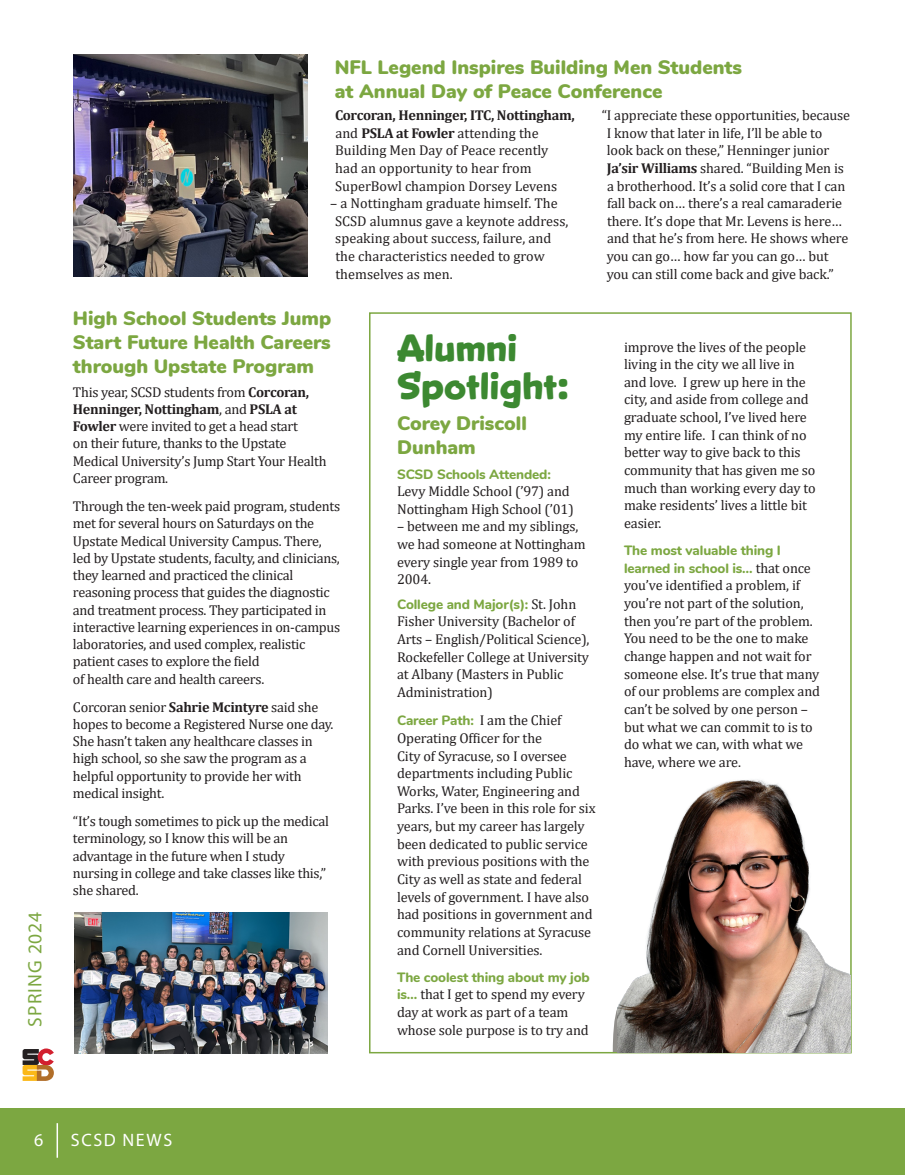
<style>
.page{position:relative;width:905px;height:1175px;background:#fff}
.page>*{position:absolute;margin:0;border:0;box-sizing:border-box;transform-origin:0 0}
.t1{font:700 37.5px/37.5px "Snicker";color:#3c8931}
.t2{font:900 19.5px/24px "Nunito";color:#7ca741}
.t3{font:19.5px "Myriad Pro";letter-spacing:.06em;color:#7ca741}
.t4{font:18px "Myriad Pro";letter-spacing:.09em;color:#fff}
.t5{font:14.25px/17.7px "Cambria";letter-spacing:-.01em;color:#231f20}
.t6{font:800 13.5px/17.7px "Nunito";letter-spacing:-.01em;color:#7ca741}
.s1{font-weight:700}
.s2{font-family:"Cambria";font-weight:400;font-size:14.25px;color:#231f20}
.s3{font-family:"Nunito";font-weight:800;font-size:13.5px;color:#7ca741}
</style>
<div class="page">
<div style="left:0;top:1108px;width:904px;height:66px;background:#7ca741"></div>
<hr style="left:57px;top:1123px;width:1px;height:34px;background:#fff">
<hr style="left:904px;top:1108px;width:1px;height:66px;background:#7ca741">
<svg style="left:23px;top:1048px;width:31px;height:32px"></svg>
<img style="left:74px;top:912px;width:254px;height:141px">
<img style="left:73px;top:54px;width:235px;height:222px">
<svg style="left:612px;top:1010px;width:5px;height:42px"></svg>
<img style="left:617px;top:779px;width:233px;height:273px">
<h2 class="t2" style="left:335px;top:54px;width:409px">NFL Legend Inspires Building Men Students at Annual Day of Peace Conference</h2>
<h2 class="t3" style="left:23px;top:1026px;width:116px;rotate:-90deg">SPRING 2024</h2>
<p class="t5" style="left:335px;top:106px;width:241px"><span class="s1">Corcoran, Henninger, ITC, Nottingham, </span>and <span class="s1">PSLA at Fowler</span> attending the Building Men Day of Peace recently<br>had an opportunity to hear from SuperBowl champion Dorsey Levens</p>
<p class="t5" style="left:335px;top:194px;width:235px;text-indent:-5px">– a Nottingham graduate himself. The SCSD alumnus gave a keynote address, speaking about success, failure, and the characteristics needed to grow themselves as men.</p>
<p class="t5" style="left:606px;top:106px;width:245px;text-indent:-5px">“I appreciate these opportunities, because I know that later in life, I’ll be able to look back on these,” Henninger junior <span class="s1">Ja’sir Williams</span> shared. “Building Men is a brotherhood. It’s a solid core that I can fall back on… there’s a real camaraderie there. It’s dope that Mr. Levens is here… and that he’s from here. He shows where you can go… how far you can go… but you can still come back and give back.”</p>
<h2 class="t2" style="left:73px;top:305px;width:260px;text-align:justify">High School Students Jump Start Future Health Careers through Upstate Program</h2>
<p class="t5" style="left:73px;top:383px;width:255px;line-height:17.2px">This year, SCSD students from <span class="s1">Corcoran, Henninger, Nottingham</span>, and <span class="s1">PSLA at Fowler</span> were invited to get a head start<br>on their future, thanks to the Upstate Medical University’s Jump Start Your Health Career program.</p>
<p class="t5" style="left:73px;top:497px;width:269px;line-height:17.2px">Through the ten-week paid program, students met for several hours on Saturdays on the Upstate Medical University Campus. There, led by Upstate students, faculty, and clinicians, they learned and practiced the clinical reasoning process that guides the diagnostic and treatment process. They participated in interactive learning experiences in on-campus laboratories, and used complex, realistic patient cases to explore the field<br>of health care and health careers.</p>
<p class="t5" style="left:73px;top:698px;width:262px;line-height:17.2px">Corcoran senior <span class="s1">Sahrie Mcintyre</span> said she hopes to become a Registered Nurse one day.<br>She hasn’t taken any healthcare classes in high school, so she saw the program as a helpful opportunity to provide her with medical insight.</p>
<p class="t5" style="left:73px;top:812px;width:258px;line-height:17.2px">“It’s tough sometimes to pick up the medical terminology, so I know this will be an advantage in the future when I study nursing in college and take classes like this,” she shared.</p>
<h1 class="t1" style="left:397px;top:330px;width:174px">Alumni<br>Spotlight:</h1>
<h2 class="t2" style="left:397px;top:410px;width:131px">Corey Driscoll<br>Dunham</h2>
<p class="t6" style="left:397px;top:464px;width:155px">SCSD Schools Attended:</p>
<p class="t5" style="left:397px;top:482px;width:178px">Levy Middle School (’97) and<br>Nottingham High School (’01)</p>
<p class="t5" style="left:397px;top:517px;width:190px">– between me and my siblings, we had someone at Nottingham every single year from 1989 to<br>2004.</p>
<p class="t6" style="left:397px;top:594px;width:181px">College and Major(s): <span class="s2">St. John</span></p>
<p class="t5" style="left:397px;top:612px;width:194px">Fisher University (Bachelor of<br>Arts – English/Political Science),<br>Rockefeller College at University at Albany (Masters in Public<br>Administration)</p>
<p class="t6" style="left:397px;top:711px;width:166px">Career Path: <span class="s2">I am the Chief</span></p>
<p class="t5" style="left:397px;top:729px;width:200px">Operating Officer for the<br>City of Syracuse, so I oversee departments including Public<br>Works, Water, Engineering and<br>Parks. I’ve been in this role for six years, but my career has largely been dedicated to public service with previous positions with the<br>City as well as state and federal levels of government. I have also had positions in government and community relations at Syracuse and Cornell Universities.</p>
<p class="t6" style="left:397px;top:967px;width:194px">The coolest thing about my job</p>
<p class="t5" style="left:397px;top:985px;width:193px"><span class="s3">is…</span> that I get to spend my every day at work as part of a team whose sole purpose is to try and</p>
<p class="t5" style="left:624px;top:338px;width:193px">improve the lives of the people living in the city we all live in and love. I grew up here in the city, and aside from college and graduate school, I’ve lived here my entire life. I can think of no better way to give back to this community that has given me so much than working every day to make residents’ lives a little bit easier.</p>
<p class="t6" style="left:624px;top:541px;width:188px">The most valuable thing I learned in school is… <span class="s2">that once</span></p>
<p class="t5" style="left:624px;top:576px;width:197px">you’ve identified a problem, if you’re not part of the solution, then you’re part of the problem.<br>You need to be the one to make change happen and not wait for someone else. It’s true that many of our problems are complex and can’t be solved by one person – but what we can commit to is to do what we can, with what we have, where we are.</p>
<p class="t4" style="left:34px;top:1129px;width:11px">6</p>
<p class="t4" style="left:71px;top:1129px;width:103px">SCSD NEWS</p>
</div>
